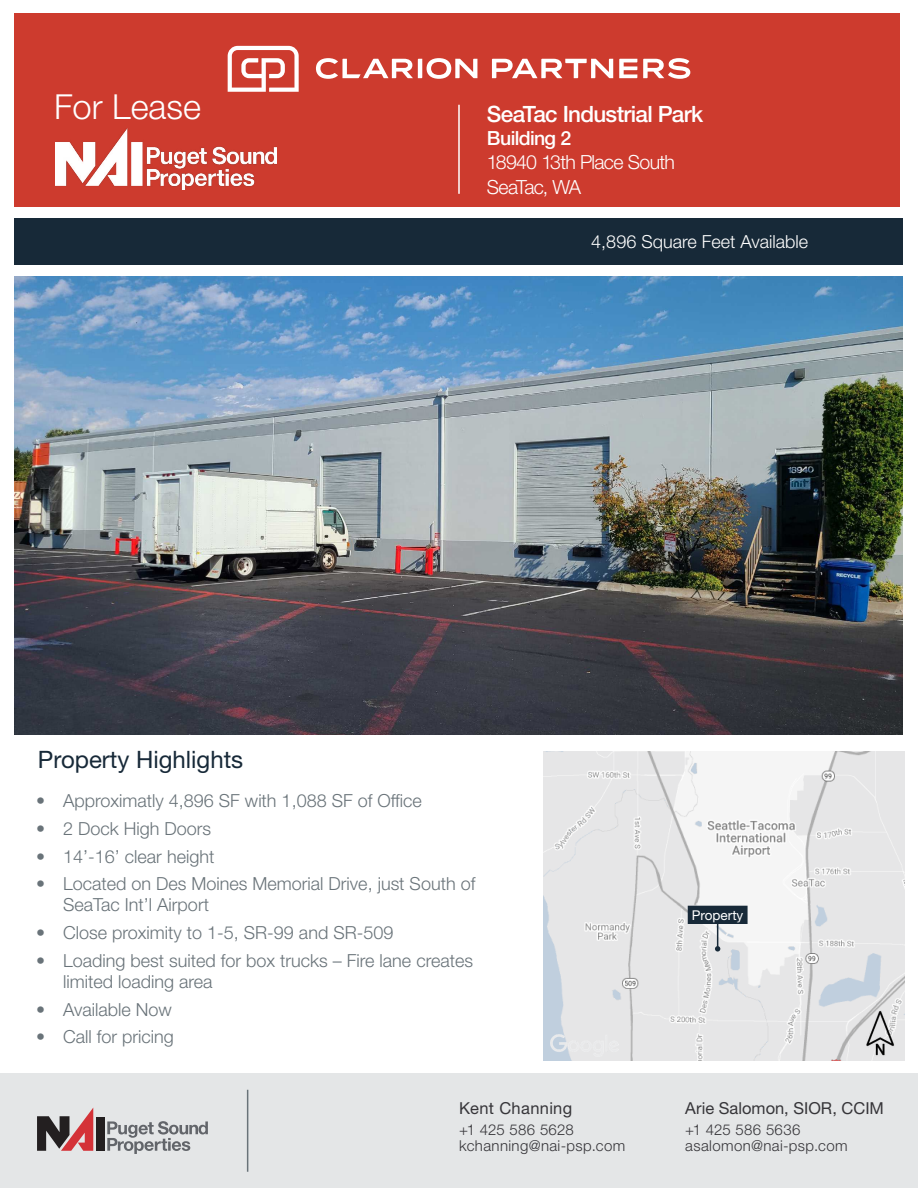
<style>
.page{position:relative;width:918px;height:1188px;background:#fff}
.page>*{position:absolute;margin:0;border:0;box-sizing:border-box;transform-origin:0 0}
.t1{font:300 34.5px "Helvetica Neue LT Std";color:#fff}
.t2{font:24px "Helvetica Neue LT Std";color:#172938}
.t3{font:500 22.5px "Helvetica Neue LT Std";letter-spacing:-.03em;color:#fff}
.t4{font:300 19.5px "Helvetica Neue LT Std";letter-spacing:-.035em;color:#fff}
.t5{font:500 19.5px "Helvetica Neue LT Std";letter-spacing:-.035em;color:#fff}
.t6{font:300 19.5px "Helvetica Neue LT Std";letter-spacing:-.055em;color:#fff}
.t7{font:300 18px/21px "Helvetica Neue LT Std";color:#697379}
.t8{font:300 18px "Helvetica Neue LT Std";color:#fff}
.t9{font:16.5px "Helvetica Neue LT Std";letter-spacing:.005em;color:#363539}
.t10{font:300 15px "Helvetica Neue LT Std";letter-spacing:.025em;color:#363539}
.t11{font:13.5px "Helvetica Neue LT Std";color:#fff}
</style>
<div class="page">
<img style="left:14px;top:276px;width:889px;height:459px">
<div style="left:0;top:1074px;width:918px;height:114px;background:#e4e6e7"></div>
<svg style="left:37px;top:1108px;width:56px;height:43px"></svg>
<div style="left:96px;top:1117px;width:9px;height:34px;background:#231f20"></div>
<svg style="left:107px;top:1121px;width:101px;height:33px"></svg>
<hr style="left:247px;top:1090px;width:1px;height:82px;background:#697379">
<img style="left:544px;top:751px;width:360px;height:310px">
<svg style="left:715px;top:924px;width:5px;height:28px"></svg>
<div style="left:688px;top:906px;width:59px;height:17px;background:#172938"></div>
<div style="left:688px;top:906px;width:60px;height:18px;border:2px solid #172938"></div>
<div style="left:14px;top:14px;width:886px;height:193px;background:#cd3b2e"></div>
<div style="left:14px;top:218px;width:889px;height:46px;background:#172938"></div>
<hr style="left:458px;top:105px;width:2px;height:89px;background:#fff">
<img style="left:56px;top:129px;width:220px;height:60px">
<img style="left:551px;top:1034px;width:67px;height:23px">
<img style="left:855px;top:1008px;width:50px;height:51px">
<svg style="left:228px;top:46px;width:71px;height:46px"></svg>
<svg style="left:619px;top:59px;width:18px;height:19px"></svg>
<svg style="left:643px;top:58px;width:47px;height:21px"></svg>
<svg style="left:492px;top:59px;width:121px;height:19px"></svg>
<svg style="left:316px;top:58px;width:161px;height:21px"></svg>
<p class="t1" style="left:54px;top:86px;width:149px">For Lease</p>
<p class="t3" style="left:487px;top:100px;width:218px">SeaTac Industrial Park</p>
<p class="t5" style="left:487px;top:127px;width:86px">Building 2</p>
<p class="t4" style="left:487px;top:150px;width:190px">18940 13th Place South</p>
<p class="t6" style="left:487px;top:175px;width:96px">SeaTac, WA</p>
<p class="t8" style="left:591px;top:230px;width:218px">4,896 Square Feet Available</p>
<p class="t2" style="left:38px;top:745px;width:207px">Property Highlights</p>
<p class="t7" style="left:36px;top:790px;width:387px">• Approximatly 4,896 SF with 1,088 SF of Office</p>
<p class="t7" style="left:36px;top:818px;width:177px">• 2 Dock High Doors</p>
<p class="t7" style="left:36px;top:845px;width:180px">• 14’-16’ clear height</p>
<p class="t7" style="left:63px;top:873px;width:414px;text-indent:-27px">• Located on Des Moines Memorial Drive, just South of<br>SeaTac Int’l Airport</p>
<p class="t7" style="left:36px;top:922px;width:359px">• Close proximity to 1-5, SR-99 and SR-509</p>
<p class="t7" style="left:63px;top:950px;width:411px;text-indent:-27px">• Loading best suited for box trucks – Fire lane creates limited loading area</p>
<p class="t7" style="left:36px;top:998px;width:137px">• Available Now</p>
<p class="t7" style="left:36px;top:1026px;width:139px">• Call for pricing</p>
<p class="t11" style="left:692px;top:907px;width:53px">Property</p>
<p class="t9" style="left:459px;top:1098px;width:115px">Kent Channing</p>
<p class="t10" style="left:459px;top:1120px;width:116px">+1 425 586 5628</p>
<p class="t10" style="left:459px;top:1136px;width:168px">kchanning@nai-psp.com</p>
<p class="t9" style="left:685px;top:1099px;width:200px">Arie Salomon, SIOR, CCIM</p>
<p class="t10" style="left:685px;top:1121px;width:117px">+1 425 586 5636</p>
<p class="t10" style="left:685px;top:1137px;width:164px">asalomon@nai-psp.com</p>
</div>
